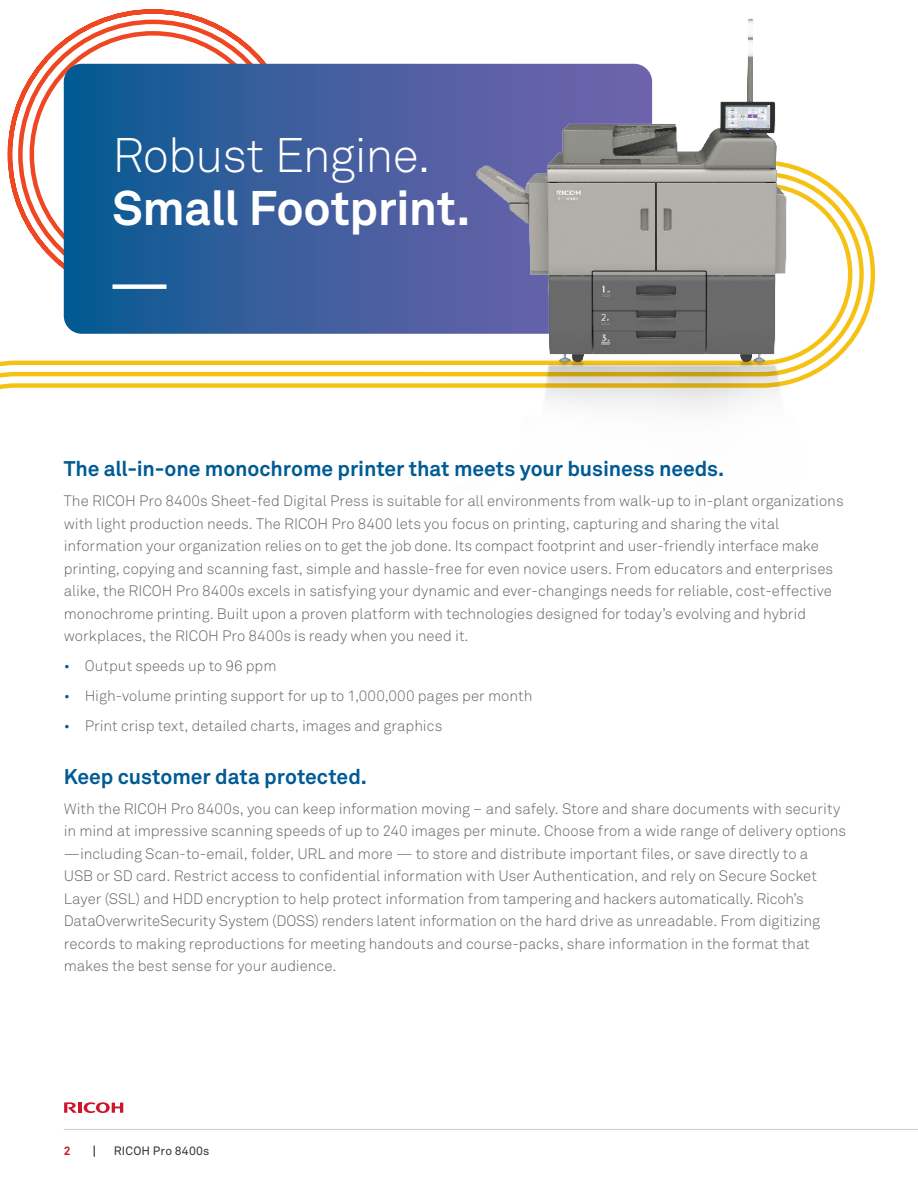
<style>
.page{position:relative;width:918px;height:1188px;background:#fff}
.page>*{position:absolute;margin:0;border:0;box-sizing:border-box;transform-origin:0 0}
.Header_1_2{font:700 48px/52.5px "Akkurat Pro";letter-spacing:-.01em;color:#fff}
.Header_3{font:700 21px "Akkurat Pro";letter-spacing:-.005em;color:#005b94}
.Body_SRC{font:300 15px/22.5px "Akkurat Pro";color:#63656a}
.t1{font:12px "Akkurat Pro";letter-spacing:.02em;color:#333}
.t2{font:700 12px "Akkurat Pro";color:#cf122e}
.t3{font:700 12px "Akkurat Pro";color:#333}
.s1{font-weight:300}
.s2{color:#005b94}
</style>
<div class="page">
<hr style="left:64px;top:1129px;width:854px;height:1px;background:#d1d1cf">
<svg style="left:84px;top:1102px;width:39px;height:11px"></svg>
<hr style="left:78px;top:1103px;width:4px;height:10px;background:#cf142b">
<svg style="left:64px;top:1102px;width:13px;height:11px"></svg>
<svg style="left:7px;top:9px;width:293px;height:151px"></svg>
<svg style="left:64px;top:64px;width:354px;height:96px;background:#2e5d9a"></svg>
<svg style="left:7px;top:160px;width:411px;height:12px;background:#4a6da0"></svg>
<svg style="left:0;top:172px;width:876px;height:218px"></svg>
<img style="left:418px;top:18px;width:434px;height:392px">
<p class="Header_1_2" style="left:112px;top:129px;width:360px"><span class="s1">Robust Engine.<br></span>Small Footprint.</p>
<p class="Header_3" style="left:64px;top:456px;width:662px">The all-in-one monochrome printer that meets your business needs.</p>
<p class="Body_SRC" style="left:64px;top:490px;width:781px">The RICOH Pro 8400s Sheet-fed Digital Press is suitable for all environments from walk-up to in-plant organizations with light production needs. The RICOH Pro 8400 lets you focus on printing, capturing and sharing the vital information your organization relies on to get the job done. Its compact footprint and user-friendly interface make printing, copying and scanning fast, simple and hassle-free for even novice users. From educators and enterprises alike, the RICOH Pro 8400s excels in satisfying your dynamic and ever-changings needs for reliable, cost-effective monochrome printing. Built upon a proven platform with technologies designed for today’s evolving and hybrid workplaces, the RICOH Pro 8400s is ready when you need it.</p>
<p class="Body_SRC" style="left:64px;top:655px;width:214px"><span class="s2">•</span> Output speeds up to 96 ppm</p>
<p class="Body_SRC" style="left:64px;top:685px;width:470px"><span class="s2">•</span> High-volume printing support for up to 1,000,000 pages per month</p>
<p class="Body_SRC" style="left:64px;top:715px;width:380px"><span class="s2">•</span> Print crisp text, detailed charts, images and graphics</p>
<p class="Header_3" style="left:64px;top:763px;width:305px">Keep customer data protected.</p>
<p class="Body_SRC" style="left:64px;top:797px;width:784px">With the RICOH Pro 8400s, you can keep information moving – and safely. Store and share documents with security in mind at impressive scanning speeds of up to 240 images per minute. Choose from a wide range of delivery options —including Scan-to-email, folder, URL and more — to store and distribute important files, or save directly to a<br>USB or SD card. Restrict access to confidential information with User Authentication, and rely on Secure Socket Layer (SSL) and HDD encryption to help protect information from tampering and hackers automatically. Ricoh’s DataOverwriteSecurity System (DOSS) renders latent information on the hard drive as unreadable. From digitizing records to making reproductions for meeting handouts and course-packs, share information in the format that makes the best sense for your audience.</p>
<p class="t2" style="left:64px;top:1144px;width:8px">2</p>
<p class="t3" style="left:93px;top:1144px;width:5px">|</p>
<p class="t1" style="left:114px;top:1144px;width:97px">RICOH Pro 8400s</p>
</div>
